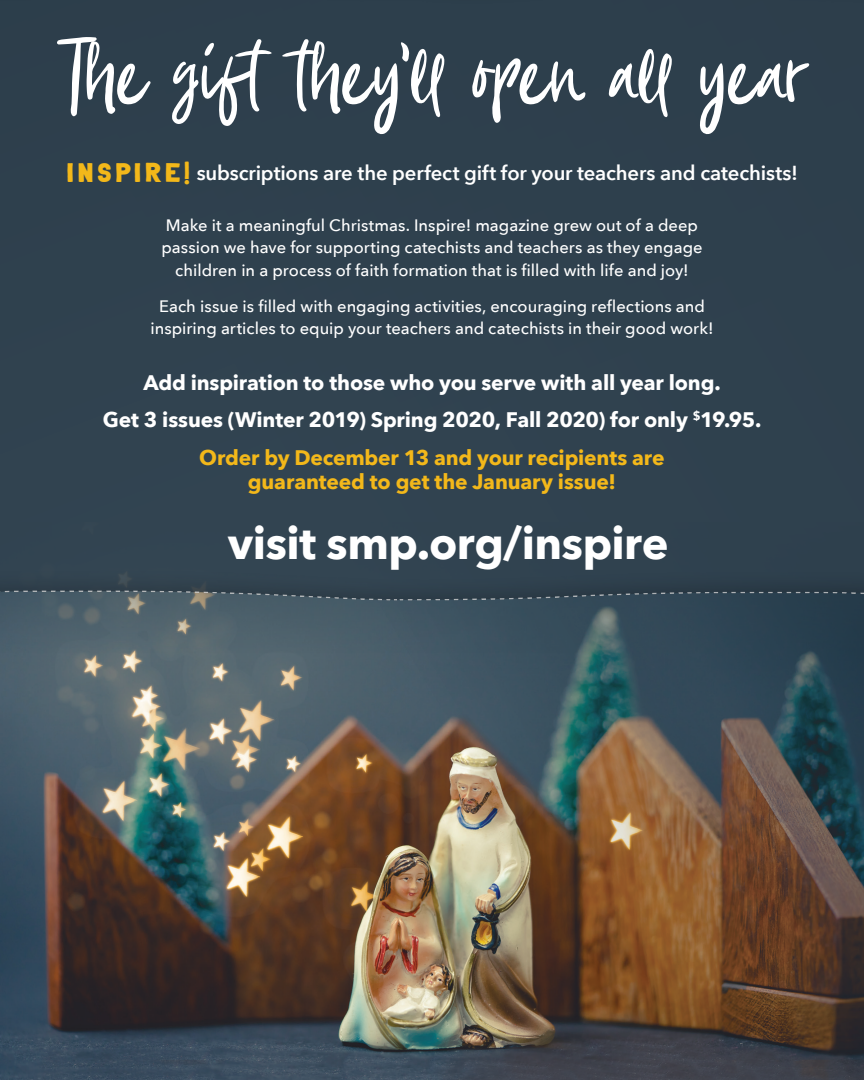
<style>
.page{position:relative;width:864px;height:1080px;background:#fff}
.page>*{position:absolute;margin:0;border:0;box-sizing:border-box;transform-origin:0 0}
.advent_article_heade{font:82.5px "Aescudos";letter-spacing:.01em;color:#fff}
.advent_article_heade-2{font:italic 82.5px "Aescudos";color:#fff}
.body{font:700 45px "Avenir Next";letter-spacing:-.01em;color:#fff}
.body-2{font:700 21px "Avenir Next";letter-spacing:-.01em;color:#fff}
.body-3{font:700 21px/24px "Avenir Next";letter-spacing:-.01em;color:#f3b81a;text-align:center}
.body-4{font:600 20.25px "Avenir Next";letter-spacing:-.01em;color:#fff}
.body-5{font:500 16.5px/22.5px "Avenir Next";color:#fff;text-align:center}
.s1{font-family:"Anthology";font-weight:400;font-size:27px;color:#f3b81a}
</style>
<div class="page">
<img style="left:0;top:660px;width:864px;height:420px">
<svg style="left:0;top:602px;width:864px;height:58px;background:#425763"></svg>
<div style="left:0;top:0;width:864px;height:602px;background:#2f414e"></div>
<p class="advent_article_heade" style="left:60px;top:12px;width:746px">The gift theyll open all year</p>
<p class="advent_article_heade-2" style="left:428px;top:12px;width:95px">’</p>
<p class="body-4" style="left:66px;top:156px;width:734px"><span class="s1">INSPIRE!</span> subscriptions are the perfect gift for your teachers and catechists!</p>
<p class="body-5" style="left:161px;top:213px;width:543px">Make it a meaningful Christmas. Inspire! magazine grew out of a deep passion we have for supporting catechists and teachers as they engage children in a process of faith formation that is filled with life and joy!</p>
<p class="body-5" style="left:150px;top:294px;width:565px">Each issue is filled with engaging activities, encouraging reflections and inspiring articles to equip your teachers and catechists in their good work!</p>
<p class="body-2" style="left:143px;top:364px;width:579px">Add inspiration to those who you serve with all year long.</p>
<p class="body-2" style="left:103px;top:402px;width:660px">Get 3 issues (Winter 2019) Spring 2020, Fall 2020) for only <sup>$</sup>19.95.</p>
<p class="body-3" style="left:199px;top:445px;width:467px">Order by December 13 and your recipients are guaranteed to get the January issue!</p>
<p class="body" style="left:228px;top:504px;width:442px">visit smp.org/inspire</p>
</div>
